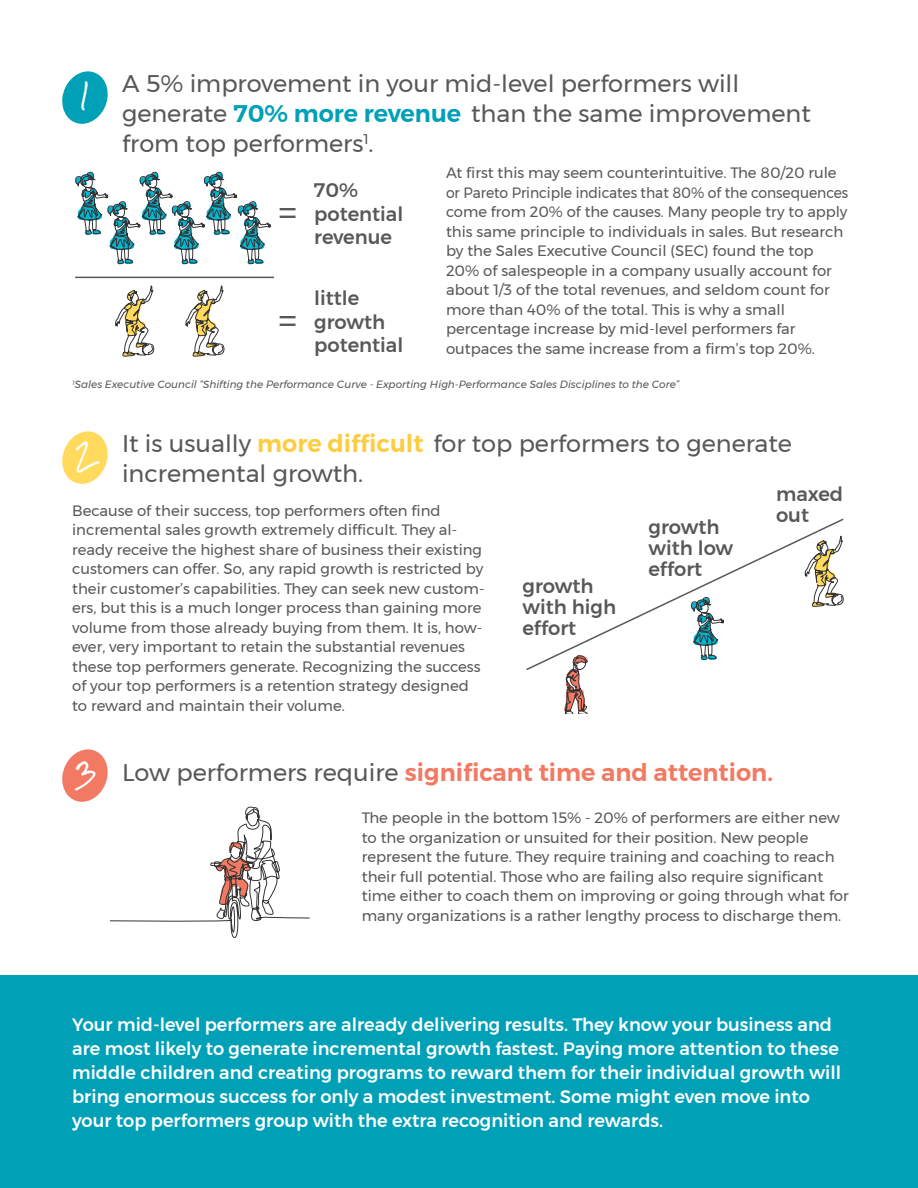
<style>
.page{position:relative;width:918px;height:1188px;background:#fff}
.page>*{position:absolute;margin:0;border:0;box-sizing:border-box;transform-origin:0 0}
.t1{font:37.5px "Montserrat";color:#57585a}
.t2{font:24px/30px "Montserrat";color:#57585a}
.t3{font:600 24px "Montserrat";color:#f37a62}
.t4{font:24px "Rock Salt";color:#fff}
.t5{font:500 19.5px/21px "Montserrat";color:#57585a}
.t6{font:500 18px/24px "Montserrat";color:#fff}
.t7{font:15px/19.5px "Montserrat";color:#57585a}
.t8{font:italic 10.5px "Montserrat";color:#57585a}
.s1{font-weight:600;color:#00a0b7}
.s2{font-weight:600;color:#fecc41}
.s3{font-weight:400;color:#57585a}
</style>
<div class="page">
<svg style="left:62px;top:431px;width:46px;height:53px"></svg>
<svg style="left:62px;top:71px;width:46px;height:53px"></svg>
<div style="left:0;top:975px;width:918px;height:213px;background:#00a0b7"></div>
<svg style="left:75px;top:172px;width:196px;height:93px"></svg>
<svg style="left:115px;top:286px;width:40px;height:71px"></svg>
<svg style="left:185px;top:286px;width:40px;height:71px"></svg>
<hr style="left:75px;top:277px;width:199px;height:1px;background:#57585a">
<svg style="left:526px;top:518px;width:318px;height:152px"></svg>
<svg style="left:691px;top:597px;width:34px;height:63px"></svg>
<svg style="left:805px;top:536px;width:39px;height:71px"></svg>
<svg style="left:563px;top:655px;width:25px;height:59px"></svg>
<svg style="left:62px;top:749px;width:248px;height:189px"></svg>
<p class="t4" style="left:78px;top:82px;width:15px">1</p>
<p class="t2" style="left:122px;top:68px;width:690px">A 5% improvement in your mid-level performers will generate <span class="s1">70% more revenue</span> than the same improvement from top performers<sup>1</sup>.</p>
<p class="t5" style="left:314px;top:179px;width:91px;line-height:23.4px">70% potential revenue</p>
<p class="t7" style="left:446px;top:163px;width:404px">At first this may seem counterintuitive. The 80/20 rule or Pareto Principle indicates that 80% of the consequences come from 20% of the causes. Many people try to apply this same principle to individuals in sales. But research by the Sales Executive Council (SEC) found the top 20% of salespeople in a company usually account for about 1/3 of the total revenues, and seldom count for more than 40% of the total. This is why a small percentage increase by mid-level performers far outpaces the same increase from a firm’s top 20%.</p>
<p class="t1" style="left:279px;top:183px;width:20px">=</p>
<p class="t5" style="left:314px;top:287px;width:91px;line-height:23.4px">little growth potential</p>
<p class="t1" style="left:279px;top:291px;width:20px">=</p>
<p class="t8" style="left:72px;top:377px;width:609px"><sup>1</sup>Sales Executive Council “Shifting the Performance Curve - Exporting High-Performance Sales Disciplines to the Core”</p>
<p class="t2" style="left:122px;top:428px;width:671px">It is usually <span class="s2">more difficult</span> for top performers to generate incremental growth.</p>
<p class="t4" style="left:75px;top:441px;width:19px">2</p>
<p class="t5" style="left:776px;top:484px;width:69px">maxed out</p>
<p class="t7" style="left:72px;top:501px;width:414px">Because of their success, top performers often find incremental sales growth extremely difficult. They al&shy;ready receive the highest share of business their existing customers can offer. So, any rapid growth is restricted by their customer’s capabilities. They can seek new custom&shy;ers, but this is a much longer process than gaining more volume from those already buying from them. It is, how&shy;ever, very important to retain the substantial revenues these top performers generate. Recognizing the success of your top performers is a retention strategy designed to reward and maintain their volume.</p>
<p class="t5" style="left:649px;top:517px;width:86px">growth with low effort</p>
<p class="t5" style="left:523px;top:575px;width:95px">growth with high effort</p>
<p class="t4" style="left:75px;top:760px;width:23px">3</p>
<p class="t3" style="left:122px;top:753px;width:652px"><span class="s3">Low performers require</span> significant time and attention.</p>
<p class="t7" style="left:362px;top:808px;width:489px">The people in the bottom 15% - 20% of performers are either new to the organization or unsuited for their position. New people represent the future. They require training and coaching to reach their full potential. Those who are failing also require significant time either to coach them on improving or going through what for many organizations is a rather lengthy process to discharge them.</p>
<p class="t6" style="left:72px;top:1013px;width:770px">Your mid-level performers are already delivering results. They know your business and are most likely to generate incremental growth fastest. Paying more attention to these middle children and creating programs to reward them for their individual growth will bring enormous success for only a modest investment. Some might even move into your top performers group with the extra recognition and rewards.</p>
</div>
